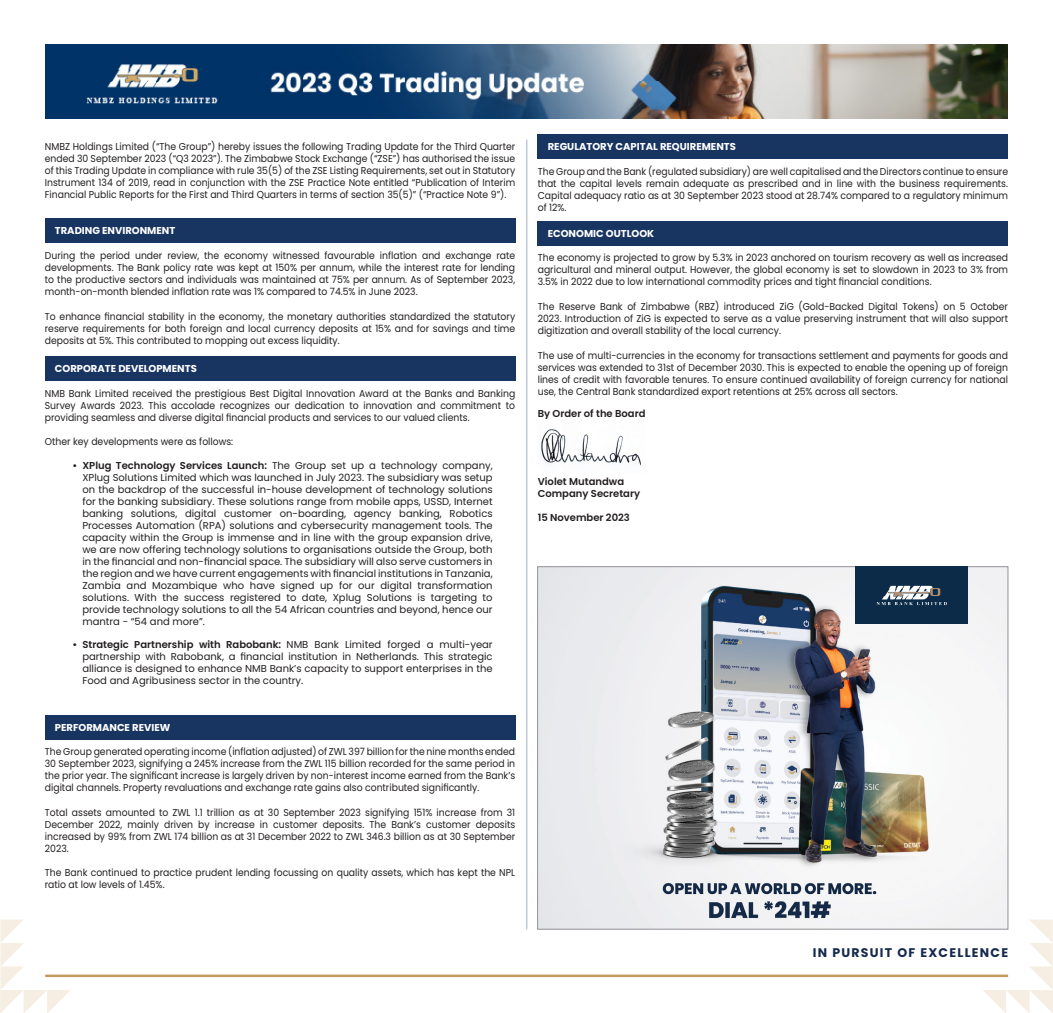
<style>
.page{position:relative;width:1053px;height:1013px;background:#fff}
.page>*{position:absolute;margin:0;border:0;box-sizing:border-box;transform-origin:0 0}
.t1{font:700 12.5px "Poppins";letter-spacing:.1em;color:#15284e}
.t2{font:10px/12px "Poppins";color:#231f20;text-align:justify;scale:.93 1}
.t3{font:10px/12px "Poppins";color:#231f20;text-align:justify}
.t4{font:700 10px "Poppins";color:#fff}
.t5{font:600 10px/12px "Poppins";color:#231f20}
.s1{font-weight:600}
</style>
<div class="page">
<div style="left:45px;top:219px;width:470px;height:24px;background:#183461"></div>
<div style="left:45px;top:357px;width:470px;height:24px;background:#183461"></div>
<div style="left:45px;top:715px;width:470px;height:24px;background:#183461"></div>
<div style="left:537px;top:135px;width:471px;height:24px;background:#183461"></div>
<div style="left:537px;top:221px;width:471px;height:24px;background:#183461"></div>
<img style="left:541px;top:429px;width:100px;height:37px">
<hr style="left:526px;top:140px;width:1px;height:789px;background:#003263">
<img style="left:45px;top:44px;width:962px;height:75px">
<svg style="left:0;top:919px;width:70px;height:93px"></svg>
<svg style="left:982px;top:919px;width:70px;height:93px"></svg>
<hr style="left:45px;top:974px;width:963px;height:3px;background:#c19c5e">
<img style="left:539px;top:568px;width:467px;height:359px">
<div style="left:855px;top:566px;width:112px;height:58px;background:#0b2b48"></div>
<svg style="left:876px;top:586px;width:70px;height:19px"></svg>
<p class="t2" style="left:45px;top:141px;width:507px">NMBZ Holdings Limited (“The Group”) hereby issues the following Trading Update for the Third Quarter ended 30 September 2023 (“Q3 2023”). The Zimbabwe Stock Exchange (“ZSE”) has authorised the issue of this Trading Update in compliance with rule 35(5) of the ZSE Listing Requirements, set out in Statutory Instrument 134 of 2019, read in conjunction with the ZSE Practice Note entitled “Publication of Interim Financial Public Reports for the First and Third Quarters in terms of section 35(5)” (“Practice Note 9”).</p>
<p class="t4" style="left:55px;top:225px;width:122px">TRADING ENVIRONMENT</p>
<p class="t2" style="left:45px;top:249px;width:507px">During the period under review, the economy witnessed favourable inflation and exchange rate developments. The Bank policy rate was kept at 150% per annum, while the interest rate for lending to the productive sectors and individuals was maintained at 75% per annum. As of September 2023, month-on-month blended inflation rate was 1% compared to 74.5% in June 2023.</p>
<p class="t2" style="left:45px;top:310px;width:507px">To enhance financial stability in the economy, the monetary authorities standardized the statutory reserve requirements for both foreign and local currency deposits at 15% and for savings and time deposits at 5%. This contributed to mopping out excess liquidity.</p>
<p class="t4" style="left:55px;top:363px;width:143px">CORPORATE DEVELOPMENTS</p>
<p class="t2" style="left:45px;top:387px;width:507px">NMB Bank Limited received the prestigious Best Digital Innovation Award at the Banks and Banking Survey Awards 2023. This accolade recognizes our dedication to innovation and commitment to providing seamless and diverse digital financial products and services to our valued clients.</p>
<p class="t2" style="left:45px;top:436px;width:204px">Other key developments were as follows:</p>
<p class="t3" style="left:82px;top:459px;width:412px;text-indent:-10px"><span class="s1">• XPlug Technology Services Launch:</span> The Group set up a technology company, XPlug Solutions Limited which was launched in July 2023. The subsidiary was setup on the backdrop of the successful in-house development of technology solutions for the banking subsidiary. These solutions range from mobile apps, USSD, Internet banking solutions, digital customer on-boarding, agency banking, Robotics Processes Automation (RPA) solutions and cybersecurity management tools. The capacity within the Group is immense and in line with the group expansion drive, we are now offering technology solutions to organisations outside the Group, both in the financial and non-financial space. The subsidiary will also serve customers in the region and we have current engagements with financial institutions in Tanzania, Zambia and Mozambique who have signed up for our digital transformation solutions. With the success registered to date, Xplug Solutions is targeting to provide technology solutions to all the 54 African countries and beyond, hence our mantra - “54 and more”.</p>
<p class="t3" style="left:82px;top:638px;width:412px;text-indent:-10px"><span class="s1">• Strategic Partnership with Rabobank:</span> NMB Bank Limited forged a multi-year partnership with Rabobank, a financial institution in Netherlands. This strategic alliance is designed to enhance NMB Bank’s capacity to support enterprises in the Food and Agribusiness sector in the country.</p>
<p class="t4" style="left:55px;top:721px;width:117px">PERFORMANCE REVIEW</p>
<p class="t2" style="left:45px;top:745px;width:507px">The Group generated operating income (inflation adjusted) of ZWL 397 billion for the nine months ended 30 September 2023, signifying a 245% increase from the ZWL 115 billion recorded for the same period in the prior year. The significant increase is largely driven by non-interest income earned from the Bank’s digital channels. Property revaluations and exchange rate gains also contributed significantly.</p>
<p class="t2" style="left:45px;top:806px;width:507px">Total assets amounted to ZWL 1.1 trillion as at 30 September 2023 signifying 151% increase from 31<br>December 2022, mainly driven by increase in customer deposits. The Bank’s customer deposits increased by 99% from ZWL 174 billion as at 31 December 2022 to ZWL 346.3 billion as at 30 September 2023.</p>
<p class="t2" style="left:45px;top:866px;width:507px">The Bank continued to practice prudent lending focussing on quality assets, which has kept the NPL ratio at low levels of 1.45%.</p>
<p class="t4" style="left:547px;top:141px;width:190px">REGULATORY CAPITAL REQUIREMENTS</p>
<p class="t2" style="left:537px;top:165px;width:507px">The Group and the Bank (regulated subsidiary) are well capitalised and the Directors continue to ensure that the capital levels remain adequate as prescribed and in line with the business requirements.<br>Capital adequacy ratio as at 30 September 2023 stood at 28.74% compared to a regulatory minimum of 12%.</p>
<p class="t4" style="left:547px;top:228px;width:108px">ECONOMIC OUTLOOK</p>
<p class="t2" style="left:537px;top:252px;width:507px">The economy is projected to grow by 5.3% in 2023 anchored on tourism recovery as well as increased agricultural and mineral output. However, the global economy is set to slowdown in 2023 to 3% from 3.5% in 2022 due to low international commodity prices and tight financial conditions.</p>
<p class="t2" style="left:537px;top:300px;width:507px">The Reserve Bank of Zimbabwe (RBZ) introduced ZiG (Gold-Backed Digital Tokens) on 5 October 2023. Introduction of ZiG is expected to serve as a value preserving instrument that will also support digitization and overall stability of the local currency.</p>
<p class="t2" style="left:537px;top:349px;width:507px">The use of multi-currencies in the economy for transactions settlement and payments for goods and services was extended to 31st of December 2030. This is expected to enable the opening up of foreign lines of credit with favorable tenures. To ensure continued availability of foreign currency for national use, the Central Bank standardized export retentions at 25% across all sectors.</p>
<p class="t5" style="left:537px;top:407px;width:109px">By Order of the Board</p>
<p class="t5" style="left:537px;top:476px;width:104px">Violet Mutandwa<br>Company Secretary</p>
<p class="t5" style="left:537px;top:512px;width:94px">15 November 2023</p>
<p class="t1" style="left:812px;top:945px;width:197px">IN PURSUIT OF EXCELLENCE</p>
</div>
